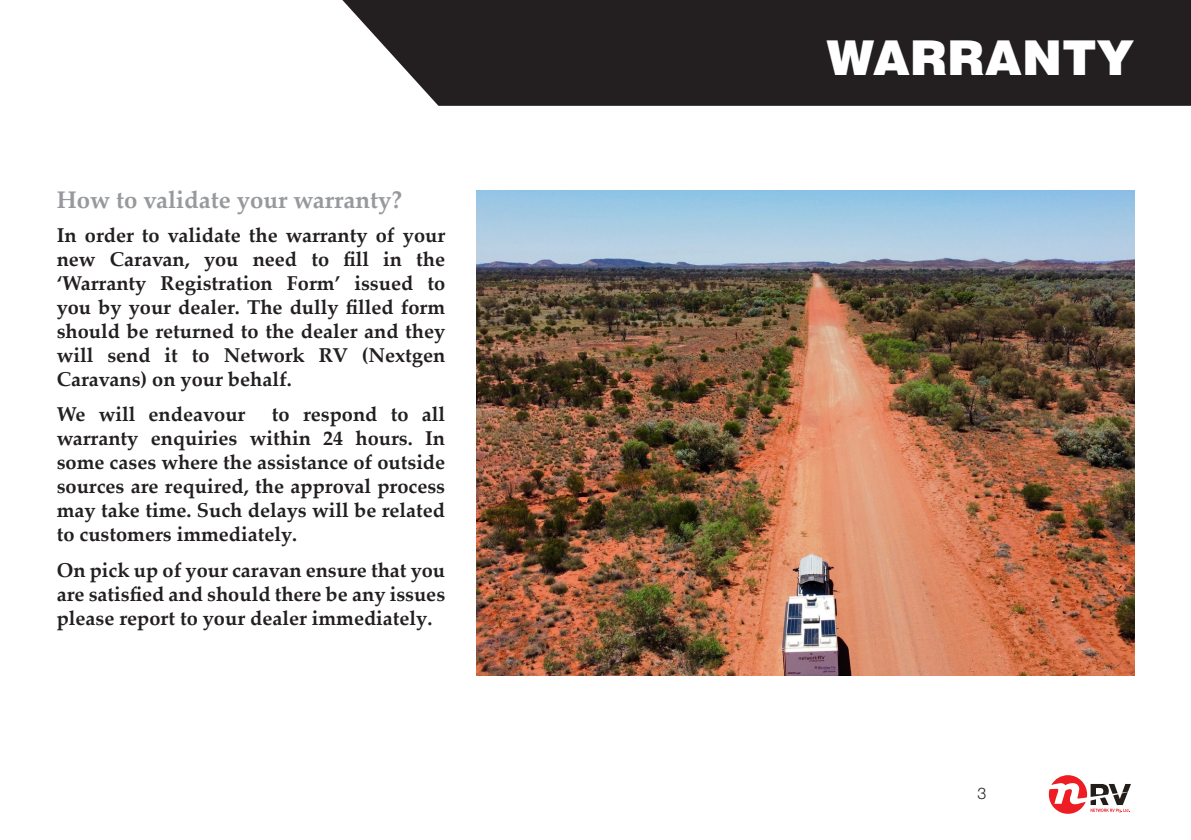
<style>
.page{position:relative;width:1191px;height:840px;background:#fff}
.page>*{position:absolute;margin:0;border:0;box-sizing:border-box;transform-origin:0 0}
.t1{font:900 48px "Helvetica LT Std";color:#fff}
.t2{font:700 24px "Palatino Linotype";color:#97999c}
.t3{font:700 20px/24px "Palatino Linotype";color:#231f20;text-align:justify}
.t4{font:300 16px "Helvetica Neue LT Std";color:#231f20}
</style>
<div class="page">
<div style="left:342px;top:0;width:849px;height:106px;background:#231f20"></div>
<svg style="left:1048px;top:775px;width:83px;height:38px"></svg>
<img style="left:476px;top:190px;width:658px;height:484px">
<p class="t2" style="left:57px;top:182px;width:347px">How to validate your warranty?</p>
<p class="t3" style="left:57px;top:222px;width:390px">In order to validate the warranty of your new Caravan, you need to fill in the ‘Warranty Registration Form’ issued to you by your dealer. The dully filled form should be returned to the dealer and they will send it to Network RV (Nextgen Caravans) on your behalf.</p>
<p class="t3" style="left:57px;top:401px;width:190px">We will endeavour</p>
<p class="t3" style="left:57px;top:401px;width:390px;text-indent:215px">to respond to all warranty enquiries within 24 hours. In some cases where the assistance of outside sources are required, the approval process may take time. Such delays will be related to customers immediately.</p>
<p class="t3" style="left:57px;top:557px;width:390px">On pick up of your caravan ensure that you are satisfied and should there be any issues please report to your dealer immediately.</p>
<h1 class="t1" style="left:826px;top:26px;width:309px">WARRANTY</h1>
<p class="t4" style="left:977px;top:782px;width:10px">3</p>
</div>
